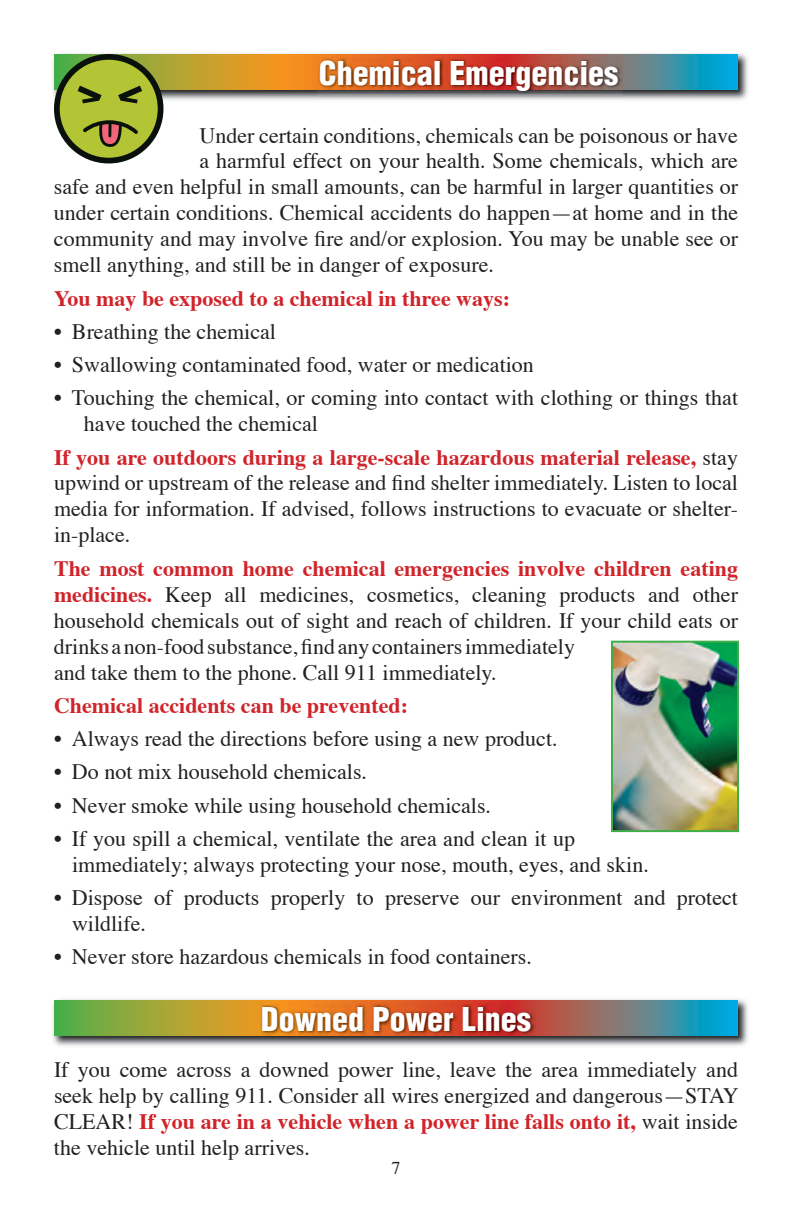
<style>
.page{position:relative;width:792px;height:1224px;background:#fff}
.page>*{position:absolute;margin:0;border:0;box-sizing:border-box;transform-origin:0 0}
.t1{font:900 condensed 32px "Helvetica";color:#fff}
.t2{font:22px/26px "Times";color:#231f20}
.t3{font:700 22px "Times";color:#d1232a}
.t4{font:18px "Times";color:#231f20}
.s1{font-weight:700;color:#d1232a}
</style>
<div class="page">
<img style="left:53px;top:999px;width:695px;height:47px">
<svg style="left:54px;top:1000px;width:684px;height:36px;background:#878f5c"></svg>
<img style="left:260px;top:1003px;width:275px;height:33px">
<img style="left:53px;top:53px;width:695px;height:47px">
<img style="left:611px;top:641px;width:128px;height:191px">
<div style="left:57px;top:57px;width:104px;height:104px;background:#b3c535;border-radius:50%"></div>
<div style="left:54px;top:54px;width:109px;height:109px;border:6px solid #0a110d;border-radius:50%"></div>
<svg style="left:80px;top:120px;width:61px;height:29px"></svg>
<svg style="left:108px;top:123px;width:4px;height:13px"></svg>
<svg style="left:54px;top:54px;width:684px;height:52px"></svg>
<h1 class="t1" style="left:319px;top:60px;width:301px">Chemical Emergencies</h1>
<p class="t2" style="left:199px;top:124px;width:540px">Under certain conditions, chemicals can be poisonous or have</p>
<p class="t2" style="left:199px;top:150px;width:540px">a harmful effect on your health. Some chemicals, which are</p>
<p class="t2" style="left:54px;top:176px;width:686px">safe and even helpful in small amounts, can be harmful in larger quantities or</p>
<p class="t2" style="left:54px;top:202px;width:686px">under certain conditions. Chemical accidents do happen—at home and in the</p>
<p class="t2" style="left:54px;top:228px;width:686px">community and may involve fire and/or explosion. You may be unable see or</p>
<p class="t2" style="left:54px;top:254px;width:441px">smell anything, and still be in danger of exposure.</p>
<p class="t3" style="left:54px;top:289px;width:458px">You may be exposed to a chemical in three ways:</p>
<p class="t2" style="left:54px;top:320px;width:224px">• Breathing the chemical</p>
<p class="t2" style="left:54px;top:354px;width:481px">• Swallowing contaminated food, water or medication</p>
<p class="t2" style="left:84px;top:387px;width:656px;text-indent:-30px">• Touching the chemical, or coming into contact with clothing or things that have touched the chemical</p>
<p class="t2" style="left:54px;top:446px;width:686px;text-align:justify"><span class="s1">If you are outdoors during a large-scale hazardous material release,</span> stay upwind or upstream of the release and find shelter immediately. Listen to local media for information. If advised, follows instructions to evacuate or shelter&shy;in-place.</p>
<p class="t2" style="left:54px;top:557px;width:686px"><span class="s1">The most common home chemical emergencies involve children eating medicines.</span> Keep all medicines, cosmetics, cleaning products and other household chemicals out of sight and reach of children. If your child eats or drinks a non-food substance, find any containers immediately<br>and take them to the phone. Call 911 immediately.</p>
<p class="t3" style="left:54px;top:696px;width:356px">Chemical accidents can be prevented:</p>
<p class="t2" style="left:54px;top:728px;width:505px">• Always read the directions before using a new product.</p>
<p class="t2" style="left:54px;top:761px;width:315px">• Do not mix household chemicals.</p>
<p class="t2" style="left:54px;top:794px;width:439px">• Never smoke while using household chemicals.</p>
<p class="t2" style="left:72px;top:827px;width:578px;text-indent:-18px">• If you spill a chemical, ventilate the area and clean it up immediately; always protecting your nose, mouth, eyes, and skin.</p>
<p class="t2" style="left:72px;top:886px;width:668px;text-indent:-18px">• Dispose of products properly to preserve our environment and protect wildlife.</p>
<p class="t2" style="left:54px;top:946px;width:480px">• Never store hazardous chemicals in food containers.</p>
<h1 class="t1" style="left:261px;top:1006px;width:272px">Downed Power Lines</h1>
<p class="t2" style="left:54px;top:1059px;width:686px;text-align:justify">If you come across a downed power line, leave the area immediately and seek help by calling 911. Consider all wires energized and dangerous—STAY CLEAR! <span class="s1">If you are in a vehicle when a power line falls onto it,</span> wait inside the vehicle until help arrives.</p>
<p class="t4" style="left:392px;top:1160px;width:10px">7</p>
</div>
